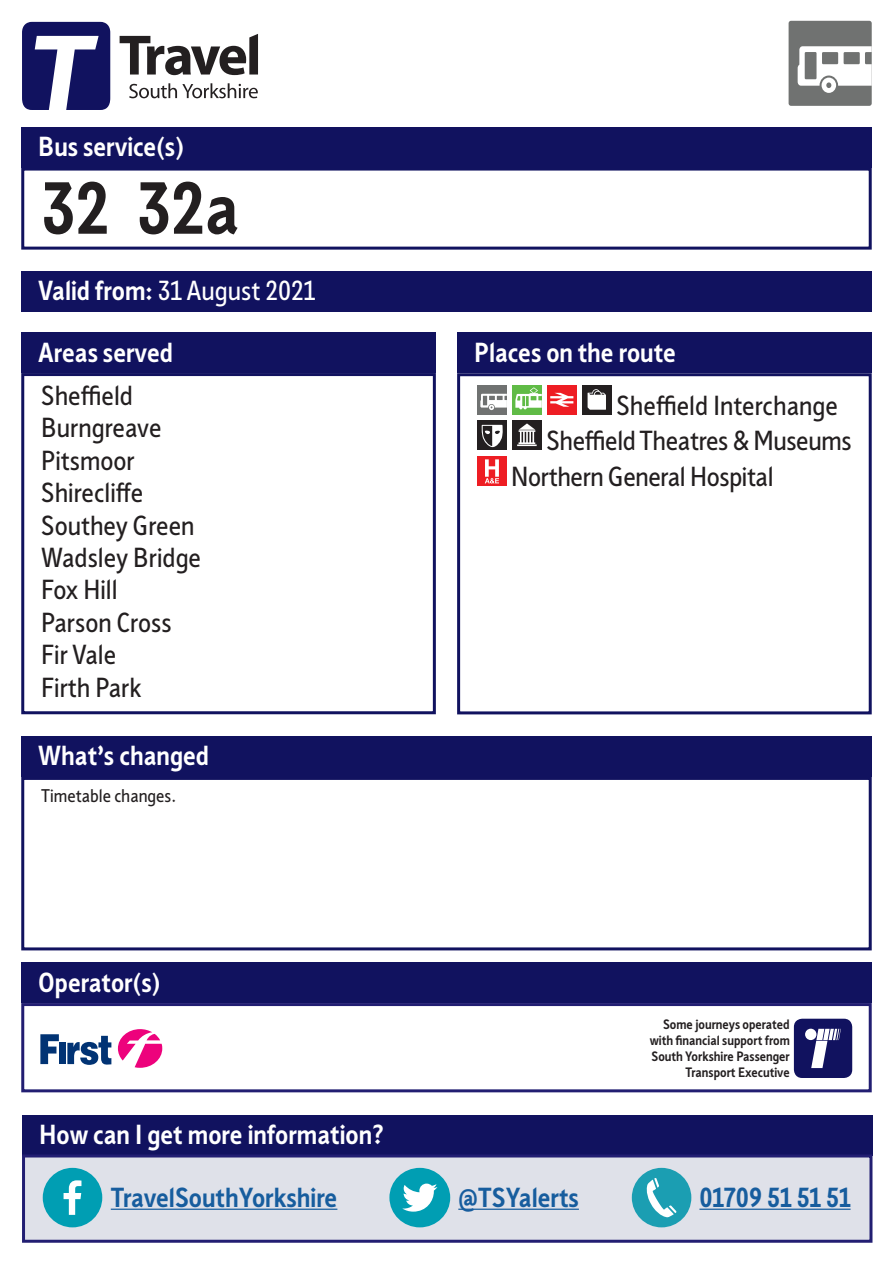
<style>
.page{position:relative;width:893px;height:1263px;background:#fff}
.page>*{position:absolute;margin:0;border:0;box-sizing:border-box;transform-origin:0 0}
.t1{font:700 72px "Sheffield Sans 2";color:#231f20}
.t2{font:27px "Sheffield Sans 2";color:#231f20}
.t3{font:700 27px "Sheffield Sans 2";color:#fff}
.t4{font:700 27px "Sheffield Sans 2";color:#175d9e}
.t5{font:27px "Sheffield Sans 2";color:#fff}
.t6{font:18px "Sheffield Sans 2";color:#231f20}
.t7{font:700 13.35px "Sheffield Sans 2";color:#231f20}
.s1{font-weight:700}
</style>
<div class="page">
<div style="left:21px;top:271px;width:851px;height:40px;background:#11125f"></div>
<div style="left:21px;top:127px;width:851px;height:41px;background:#11125f"></div>
<div style="left:21px;top:168px;width:851px;height:82px;border:3px solid #11125f"></div>
<div style="left:21px;top:736px;width:851px;height:41px;background:#11125f"></div>
<div style="left:21px;top:333px;width:415px;height:40px;background:#11125f"></div>
<div style="left:21px;top:373px;width:415px;height:341px;border:3px solid #11125f"></div>
<div style="left:457px;top:333px;width:415px;height:40px;background:#11125f"></div>
<div style="left:21px;top:962px;width:851px;height:41px;background:#11125f"></div>
<div style="left:21px;top:1003px;width:851px;height:89px;border:3px solid #221e72"></div>
<div style="left:789px;top:21px;width:83px;height:85px;background:#707271;border-radius:3px"></div>
<svg style="left:798px;top:46px;width:74px;height:47px"></svg>
<svg style="left:118px;top:1029px;width:44px;height:39px"></svg>
<svg style="left:40px;top:1034px;width:19px;height:30px"></svg>
<div style="left:59px;top:1043px;width:6px;height:21px;background:#013374"></div>
<svg style="left:67px;top:1036px;width:44px;height:29px"></svg>
<div style="left:477px;top:385px;width:30px;height:30px;background:#707271"></div>
<svg style="left:480px;top:394px;width:27px;height:16px"></svg>
<div style="left:512px;top:385px;width:30px;height:30px;background:#60bb46"></div>
<svg style="left:515px;top:387px;width:27px;height:22px"></svg>
<div style="left:547px;top:385px;width:30px;height:30px;background:#ee1d23"></div>
<svg style="left:550px;top:393px;width:23px;height:14px"></svg>
<div style="left:582px;top:385px;width:30px;height:30px;background:#231f20"></div>
<svg style="left:588px;top:389px;width:18px;height:21px"></svg>
<div style="left:477px;top:420px;width:30px;height:30px;background:#231f20"></div>
<svg style="left:481px;top:425px;width:22px;height:22px"></svg>
<div style="left:512px;top:420px;width:30px;height:30px;background:#231f20"></div>
<hr style="left:517px;top:444px;width:20px;height:2px;background:#fff">
<svg style="left:518px;top:423px;width:17px;height:21px"></svg>
<div style="left:477px;top:456px;width:30px;height:30px;background:#ee1d23"></div>
<svg style="left:485px;top:459px;width:14px;height:24px"></svg>
<div style="left:457px;top:373px;width:415px;height:341px;border:3px solid #11125f"></div>
<div style="left:21px;top:777px;width:851px;height:173px;border:3px solid #11125f"></div>
<div style="left:794px;top:1019px;width:58px;height:59px;background:#11125f;border-radius:8px"></div>
<div style="left:805px;top:1029px;width:11px;height:11px;background:#fff;border-radius:50%"></div>
<svg style="left:811px;top:1029px;width:30px;height:39px"></svg>
<svg style="left:129px;top:83px;width:129px;height:15px"></svg>
<svg style="left:120px;top:34px;width:138px;height:41px"></svg>
<svg style="left:22px;top:22px;width:88px;height:88px"></svg>
<div style="left:22px;top:1115px;width:850px;height:40px;background:#11125f"></div>
<div style="left:22px;top:1154px;width:850px;height:89px;background:#dfe1e9;border:3px solid #221e72"></div>
<hr style="left:111px;top:1208px;width:226px;height:2px;background:#175d9e">
<hr style="left:458px;top:1208px;width:121px;height:2px;background:#175d9e">
<hr style="left:699px;top:1208px;width:151px;height:2px;background:#175d9e">
<div style="left:43px;top:1168px;width:59px;height:59px;background:#009eb3;border-radius:50%"></div>
<svg style="left:64px;top:1180px;width:17px;height:35px"></svg>
<div style="left:389px;top:1168px;width:61px;height:59px;background:#009eb3;border-radius:50%"></div>
<svg style="left:402px;top:1183px;width:35px;height:28px"></svg>
<div style="left:632px;top:1168px;width:59px;height:59px;background:#1b9eb2;border-radius:50%"></div>
<svg style="left:646px;top:1178px;width:31px;height:39px"></svg>
<p class="t3" style="left:38px;top:128px;width:147px">Bus service(s)</p>
<p class="t1" style="left:41px;top:160px;width:200px">32 32a</p>
<p class="t5" style="left:38px;top:272px;width:279px"><span class="s1">Valid from:</span> 31 August 2021</p>
<p class="t3" style="left:38px;top:334px;width:136px">Areas served</p>
<p class="t2" style="left:41px;top:377px;width:93px">Sheffield</p>
<p class="t2" style="left:41px;top:410px;width:122px">Burngreave</p>
<p class="t2" style="left:41px;top:442px;width:95px">Pitsmoor</p>
<p class="t2" style="left:41px;top:475px;width:103px">Shirecliffe</p>
<p class="t2" style="left:41px;top:507px;width:155px">Southey Green</p>
<p class="t2" style="left:41px;top:539px;width:161px">Wadsley Bridge</p>
<p class="t2" style="left:41px;top:572px;width:78px">Fox Hill</p>
<p class="t2" style="left:41px;top:604px;width:132px">Parson Cross</p>
<p class="t2" style="left:41px;top:637px;width:77px">Fir Vale</p>
<p class="t2" style="left:41px;top:669px;width:102px">Firth Park</p>
<p class="t3" style="left:38px;top:738px;width:172px">What’s changed</p>
<p class="t6" style="left:41px;top:784px;width:136px">Timetable changes.</p>
<p class="t3" style="left:38px;top:964px;width:124px">Operator(s)</p>
<p class="t3" style="left:474px;top:334px;width:203px">Places on the route</p>
<p class="t2" style="left:616px;top:387px;width:223px">Sheffield Interchange</p>
<p class="t2" style="left:546px;top:422px;width:307px">Sheffield Theatres &amp; Museums</p>
<p class="t2" style="left:511px;top:458px;width:264px">Northern General Hospital</p>
<p class="t7" style="left:663px;top:1015px;width:128px">Some journeys operated</p>
<p class="t7" style="left:650px;top:1031px;width:142px">with financial support from</p>
<p class="t7" style="left:652px;top:1047px;width:140px">South Yorkshire Passenger</p>
<p class="t7" style="left:685px;top:1063px;width:106px">Transport Executive</p>
<p class="t3" style="left:39px;top:1116px;width:347px">How can I get more information?</p>
<p class="t4" style="left:111px;top:1179px;width:228px">TravelSouthYorkshire</p>
<p class="t4" style="left:458px;top:1179px;width:122px">@TSYalerts</p>
<p class="t4" style="left:699px;top:1179px;width:153px">01709 51 51 51</p>
</div>
